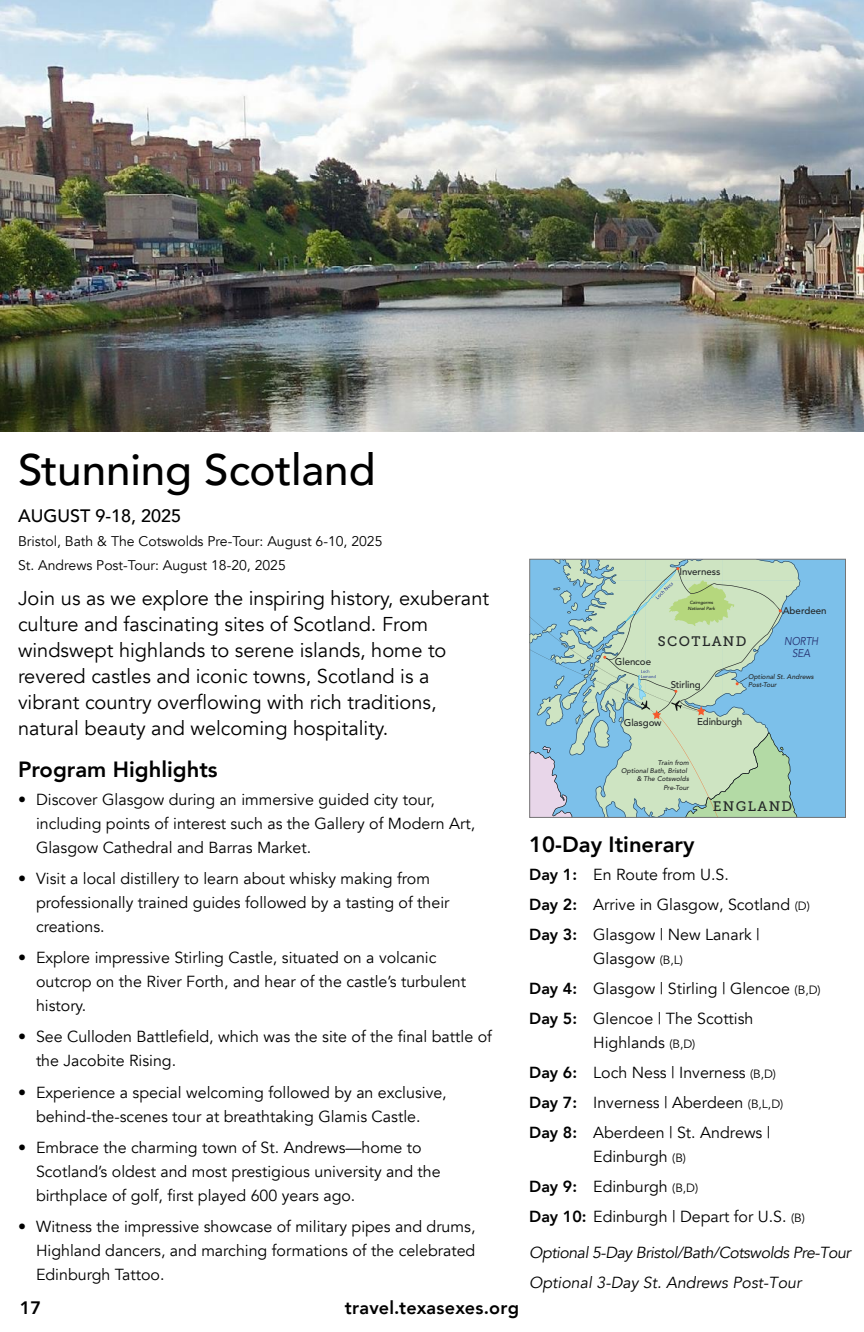
<style>
.page{position:relative;width:864px;height:1332px;background:#fff}
.page>*{position:absolute;margin:0;border:0;box-sizing:border-box;transform-origin:0 0}
.t1{font:500 44px "Avenir";letter-spacing:-.005em;color:#000}
.t2{font:800 22px "Avenir";color:#000}
.t3{font:20px/26px "Avenir";color:#000}
.t4{font:800 18.2px "Avenir";letter-spacing:.015em;color:#000}
.t5{font:500 18px "Avenir";color:#000}
.t6{font:800 18px "Avenir";color:#000}
.t7{font:16px/24px "Avenir";color:#000}
.t8{font:italic 16px/30px "Avenir";letter-spacing:-.03em;color:#000}
.t9{font:14px/24px "Avenir";color:#000}
.t10{font:13.8px "Museo Slab 500";letter-spacing:.1em;color:#242728}
.t11{font:italic 11.2px/12px "Avenir";letter-spacing:-.01em;color:#263171;text-align:center;scale:.88 1}
.t12{font:500 9.8px "Avenir";letter-spacing:-.005em;color:#242728}
.t13{font:italic 500 6.8px/8.2px "Avenir";color:#242728}
.t14{font:italic 500 4.4px/5.2px "Avenir";color:#111213;text-align:center}
.s1{font-weight:800}
.s2{font-size:12px}
</style>
<div class="page">
<img style="left:0;top:0;width:864px;height:432px">
<svg style="left:531px;top:561px;width:313px;height:255px;background:#a5cecb"></svg>
<div style="left:529px;top:559px;width:317px;height:259px;border:1px solid #757575"></div>
<h1 class="t1" style="left:18px;top:431px;width:359px">Stunning Scotland</h1>
<p class="t5" style="left:18px;top:500px;width:165px">AUGUST 9-18, 2025</p>
<p class="t9" style="left:18px;top:529px;width:366px">Bristol, Bath &amp; The Cotswolds Pre-Tour: August 6-10, 2025<br>St. Andrews Post-Tour: August 18-20, 2025</p>
<p class="t3" style="left:18px;top:586px;width:473px">Join us as we explore the inspiring history, exuberant culture and fascinating sites of Scotland. From windswept highlands to serene islands, home to revered castles and iconic towns, Scotland is a vibrant country overflowing with rich traditions, natural beauty and welcoming hospitality.</p>
<p class="t12" style="left:278px;top:724px;width:55px">Isle of Arran</p>
<h2 class="t2" style="left:18px;top:752px;width:201px">Program Highlights</h2>
<p class="t7" style="left:36px;top:788px;width:441px;text-indent:-18px">• Discover Glasgow during an immersive guided city tour, including points of interest such as the Gallery of Modern Art,<br>Glasgow Cathedral and Barras Market.</p>
<p class="t7" style="left:36px;top:867px;width:415px;text-indent:-18px">• Visit a local distillery to learn about whisky making from professionally trained guides followed by a tasting of their creations.</p>
<p class="t7" style="left:36px;top:946px;width:432px;text-indent:-18px">• Explore impressive Stirling Castle, situated on a volcanic outcrop on the River Forth, and hear of the castle’s turbulent history.</p>
<p class="t7" style="left:36px;top:1025px;width:457px;text-indent:-18px">• See Culloden Battlefield, which was the site of the final battle of the Jacobite Rising.</p>
<p class="t7" style="left:18px;top:1080px;width:430px;text-align:center">• Experience a special welcoming followed by an exclusive, behind-the-scenes tour at breathtaking Glamis Castle.</p>
<p class="t7" style="left:36px;top:1136px;width:406px;text-indent:-18px">• Embrace the charming town of St. Andrews—home to<br>Scotland’s oldest and most prestigious university and the birthplace of golf, first played 600 years ago.</p>
<p class="t7" style="left:36px;top:1215px;width:441px;text-align:justify;text-indent:-18px">• Witness the impressive showcase of military pipes and drums, Highland dancers, and marching formations of the celebrated Edinburgh Tattoo.</p>
<p class="t6" style="left:20px;top:1293px;width:23px">17</p>
<p class="t4" style="left:345px;top:1293px;width:176px">travel.texasexes.org</p>
<p class="t12" style="left:680px;top:563px;width:42px">Inverness</p>
<p class="t14" style="left:688px;top:600px;width:29px">Cairngorms<br>National Park</p>
<p class="t10" style="left:658px;top:634px;width:90px">SCOTLAND</p>
<p class="t12" style="left:615px;top:653px;width:38px">Glencoe</p>
<p class="t12" style="left:783px;top:602px;width:45px">Aberdeen</p>
<p class="t11" style="left:784px;top:635px;width:40px">NORTH<br>SEA</p>
<p class="t12" style="left:671px;top:676px;width:32px">Stirling</p>
<p class="t13" style="left:748px;top:672px;width:67px">Optional St. Andrews<br>Post-Tour</p>
<p class="t12" style="left:624px;top:714px;width:39px">Glasgow</p>
<p class="t12" style="left:697px;top:713px;width:47px">Edinburgh</p>
<p class="t13" style="left:621px;top:759px;width:69px;text-align:right">Train from<br>Optional Bath, Bristol &amp; The Cotswolds<br>Pre-Tour</p>
<p class="t10" style="left:713px;top:799px;width:81px">ENGLAND</p>
<h2 class="t2" style="left:529px;top:827px;width:167px">10-Day Itinerary</h2>
<p class="t7" style="left:529px;top:860px;width:282px;line-height:30px"><span class="s1">Day 1:</span> En Route from U.S.<br><span class="s1">Day 2:</span> Arrive in Glasgow, Scotland <span class="s2">(D)<br></span><span class="s1">Day 3:</span> Glasgow | New Lanark |</p>
<p class="t7" style="left:529px;top:944px;width:293px;line-height:30px;text-indent:64px">Glasgow <span class="s2">(B,L)<br></span><span class="s1">Day 4:</span> Glasgow | Stirling | Glencoe <span class="s2">(B,D)<br></span><span class="s1">Day 5:</span> Glencoe | The Scottish</p>
<p class="t7" style="left:529px;top:1028px;width:256px;line-height:30px;text-indent:64px">Highlands <span class="s2">(B,D)<br></span><span class="s1">Day 6:</span> Loch Ness | Inverness <span class="s2">(B,D)<br></span><span class="s1">Day 7:</span> Inverness | Aberdeen <span class="s2">(B,L,D)<br></span><span class="s1">Day 8:</span> Aberdeen | St. Andrews |</p>
<p class="t7" style="left:529px;top:1142px;width:277px;line-height:30px;text-indent:64px">Edinburgh <span class="s2">(B)<br></span><span class="s1">Day 9:</span> Edinburgh <span class="s2">(B,D)<br></span><span class="s1">Day 10:</span> Edinburgh | Depart for U.S. <span class="s2">(B)</span></p>
<p class="t8" style="left:529px;top:1238px;width:323px">Optional 5-Day Bristol/Bath/Cotswolds Pre-Tour<br>Optional 3-Day St. Andrews Post-Tour</p>
</div>
